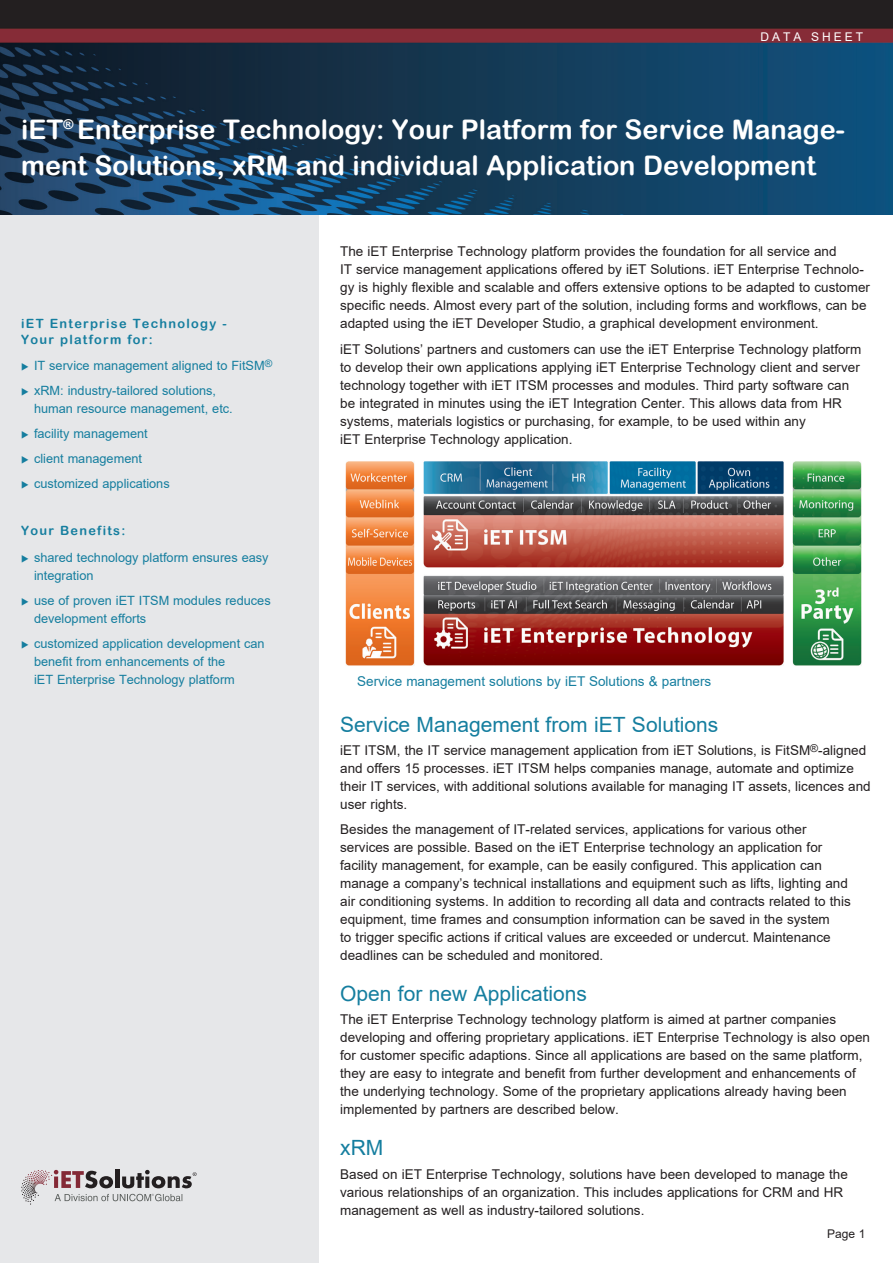
<style>
.page{position:relative;width:893px;height:1263px;background:#fff}
.page>*{position:absolute;margin:0;border:0;box-sizing:border-box;transform-origin:0 0}
.DS_Headline{font:27px/36px "Arial Rounded MT Bold";color:#fff}
.DS_Text_Headline{font:21px "Arial";color:#157e9f}
.DS_Text{font:13.5px/18px "Arial";color:#231f20}
.t1{font:13.5px "Arial";color:#157e9f}
.DS_Features_Text{font:12.75px/18px "Arial";color:#157e9f}
.DS_Features_Title{font:12.75px/15.3px "Arial Rounded MT Bold";letter-spacing:.1em;color:#157e9f}
.t2{font:12px "Arial";letter-spacing:.25em;color:#fff}
.t3{font:12px "Arial";color:#231f20}
</style>
<div class="page">
<div style="left:0;top:204px;width:319px;height:1059px;background:#e6e7e9"></div>
<img style="left:0;top:0;width:893px;height:214px">
<hr style="left:115px;top:1169px;width:4px;height:19px;background:#231f20">
<svg style="left:21px;top:1170px;width:176px;height:34px"></svg>
<img style="left:345px;top:461px;width:517px;height:205px">
<p class="t2" style="left:760px;top:28px;width:104px">DATA SHEET</p>
<p class="DS_Headline" style="left:21px;top:111px;width:825px">iET<sup>®</sup> Enterprise Technology: Your Platform for Service Manage&shy;ment Solutions, xRM and individual Application Development</p>
<p class="DS_Features_Title" style="left:21px;top:316px;width:207px">iET Enterprise Technology -<br>Your platform for:</p>
<p class="DS_Features_Text" style="left:21px;top:356px;width:252px">◆ IT service management aligned to FitSM<sup>®</sup></p>
<p class="DS_Features_Text" style="left:34px;top:381px;width:200px;text-indent:-13px">◆ xRM: industry-tailored solutions, human resource management, etc.</p>
<p class="DS_Features_Text" style="left:21px;top:424px;width:128px">◆ facility management</p>
<p class="DS_Features_Text" style="left:21px;top:449px;width:122px">◆ client management</p>
<p class="DS_Features_Text" style="left:21px;top:475px;width:150px">◆ customized applications</p>
<p class="DS_Features_Title" style="left:21px;top:523px;width:106px">Your Benefits:</p>
<p class="DS_Features_Text" style="left:34px;top:548px;width:236px;text-indent:-13px">◆ shared technology platform ensures easy integration</p>
<p class="DS_Features_Text" style="left:34px;top:591px;width:238px;text-indent:-13px">◆ use of proven iET ITSM modules reduces development efforts</p>
<p class="DS_Features_Text" style="left:34px;top:634px;width:232px;text-indent:-13px">◆ customized application development can benefit from enhancements of the<br>iET Enterprise Technology platform</p>
<p class="DS_Text" style="left:340px;top:243px;width:531px">The iET Enterprise Technology platform provides the foundation for all service and<br>IT service management applications offered by iET Solutions. iET Enterprise Technolo&shy;gy is highly flexible and scalable and offers extensive options to be adapted to customer specific needs. Almost every part of the solution, including forms and workflows, can be adapted using the iET Developer Studio, a graphical development environment.</p>
<p class="DS_Text" style="left:340px;top:340px;width:523px">iET Solutions’ partners and customers can use the iET Enterprise Technology platform to develop their own applications applying iET Enterprise Technology client and server technology together with iET ITSM processes and modules. Third party software can be integrated in minutes using the iET Integration Center. This allows data from HR systems, materials logistics or purchasing, for example, to be used within any<br>iET Enterprise Technology application.</p>
<p class="t1" style="left:357px;top:672px;width:356px">Service management solutions by iET Solutions &amp; partners</p>
<p class="DS_Text_Headline" style="left:340px;top:710px;width:380px">Service Management from iET Solutions</p>
<p class="DS_Text" style="left:340px;top:741px;width:532px">iET ITSM, the IT service management application from iET Solutions, is FitSM<sup>®</sup>-aligned and offers 15 processes. iET ITSM helps companies manage, automate and optimize their IT services, with additional solutions available for managing IT assets, licences and user rights.</p>
<p class="DS_Text" style="left:340px;top:820px;width:512px">Besides the management of IT-related services, applications for various other services are possible. Based on the iET Enterprise technology an application for facility management, for example, can be easily configured. This application can manage a company’s technical installations and equipment such as lifts, lighting and air conditioning systems. In addition to recording all data and contracts related to this equipment, time frames and consumption information can be saved in the system<br>to trigger specific actions if critical values are exceeded or undercut. Maintenance deadlines can be scheduled and monitored.</p>
<p class="DS_Text_Headline" style="left:340px;top:979px;width:248px">Open for new Applications</p>
<p class="DS_Text" style="left:340px;top:1010px;width:531px">The iET Enterprise Technology technology platform is aimed at partner companies developing and offering proprietary applications. iET Enterprise Technology is also open for customer specific adaptions. Since all applications are based on the same platform, they are easy to integrate and benefit from further development and enhancements of the underlying technology. Some of the proprietary applications already having been implemented by partners are described below.</p>
<p class="DS_Text_Headline" style="left:340px;top:1133px;width:45px">xRM</p>
<p class="DS_Text" style="left:340px;top:1165px;width:509px">Based on iET Enterprise Technology, solutions have been developed to manage the various relationships of an organization. This includes applications for CRM and HR management as well as industry-tailored solutions.</p>
<p class="t3" style="left:827px;top:1225px;width:40px">Page 1</p>
</div>
